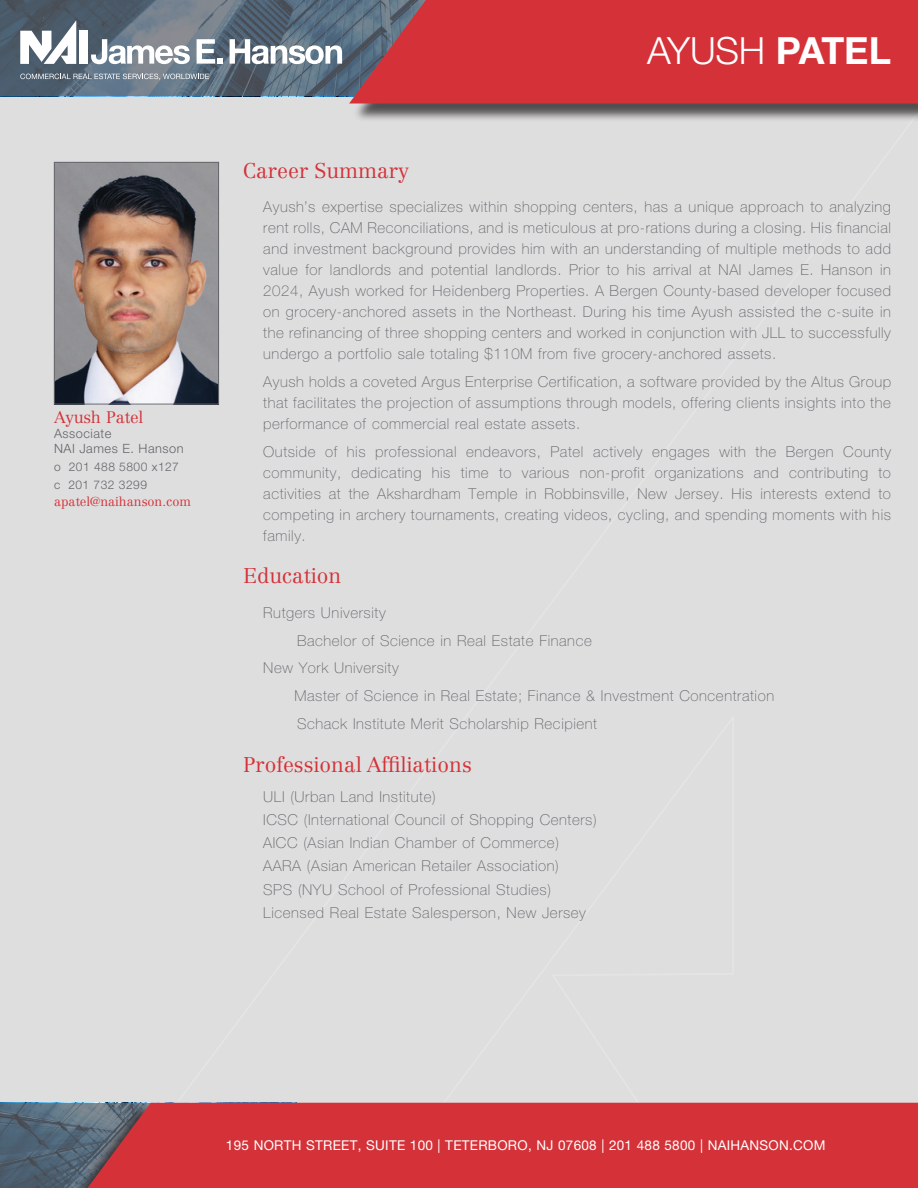
<style>
.page{position:relative;width:918px;height:1188px;background:#dfdedf}
.page>*{position:absolute;margin:0;border:0;box-sizing:border-box;transform-origin:0 0}
.t1{font:300 37.5px "Helvetica Neue LT Std";letter-spacing:-.01em;color:#fff}
.t2{font:300 21px "Centennial LT Std";color:#d43238}
.Subhead{font:300 16.5px "Centennial LT Std";letter-spacing:-.01em;color:#d43238}
.Subhead-2{font:100 15px/21px "Helvetica Neue LT Std";letter-spacing:.04em;color:#64656a;text-align:justify}
.t3{font:13.5px "Helvetica Neue LT Std";letter-spacing:.02em;color:#fff}
.t4{font:300 12.75px "Helvetica Neue LT Std";letter-spacing:.04em;color:#64656a}
.t5{font:300 12.75px "Centennial LT Std";color:#d43238}
.t6{font:300 12px "Helvetica Neue LT Std";letter-spacing:.04em;color:#64656a}
.s1{font-weight:700}
</style>
<div class="page">
<img style="left:56px;top:164px;width:161px;height:238px">
<div style="left:54px;top:162px;width:165px;height:242px;border:1px solid #64656a"></div>
<svg style="left:0;top:0;width:349px;height:96px"></svg>
<div style="left:352px;top:0;width:566px;height:122px;background:#231f20;opacity:.75"></div>
<svg style="left:349px;top:0;width:569px;height:104px;fill:#d43238"></svg>
<svg style="left:0;top:1103px;width:54px;height:85px;fill:#4d6174"></svg>
<div style="left:54px;top:1103px;width:864px;height:85px;background:#231f20;opacity:.75"></div>
<div style="left:87px;top:1103px;width:831px;height:85px;background:#d43238"></div>
<div style="left:79px;top:31px;width:9px;height:33px;background:#fff"></div>
<svg style="left:20px;top:20px;width:56px;height:44px"></svg>
<svg style="left:91px;top:39px;width:99px;height:25px"></svg>
<svg style="left:197px;top:39px;width:25px;height:25px"></svg>
<svg style="left:230px;top:39px;width:112px;height:25px"></svg>
<svg style="left:20px;top:74px;width:189px;height:6px"></svg>
<p class="Subhead" style="left:54px;top:408px;width:91px">Ayush Patel</p>
<p class="t4" style="left:54px;top:426px;width:59px">Associate</p>
<p class="t4" style="left:54px;top:441px;width:131px">NAI James E. Hanson</p>
<p class="t6" style="left:54px;top:460px;width:126px">o 201 488 5800 x127</p>
<p class="t6" style="left:54px;top:478px;width:95px">c 201 732 3299</p>
<p class="t5" style="left:54px;top:494px;width:139px">apatel@naihanson.com</p>
<p class="t1" style="left:647px;top:27px;width:245px">AYUSH <span class="s1">PATEL</span></p>
<p class="t2" style="left:243px;top:158px;width:168px">Career Summary</p>
<p class="Subhead-2" style="left:263px;top:196px;width:629px">Ayush’s expertise specializes within shopping centers, has a unique approach to analyzing rent rolls, CAM Reconciliations, and is meticulous at pro-rations during a closing. His financial and investment background provides him with an understanding of multiple methods to add value for landlords and potential landlords. Prior to his arrival at NAI James E. Hanson in 2024, Ayush worked for Heidenberg Properties. A Bergen County-based developer focused on grocery-anchored assets in the Northeast. During his time Ayush assisted the c-suite in the refinancing of three shopping centers and worked in conjunction with JLL to successfully undergo a portfolio sale totaling $110M from five grocery-anchored assets.</p>
<p class="Subhead-2" style="left:263px;top:371px;width:629px">Ayush holds a coveted Argus Enterprise Certification, a software provided by the Altus Group that facilitates the projection of assumptions through models, offering clients insights into the performance of commercial real estate assets.</p>
<p class="Subhead-2" style="left:263px;top:441px;width:629px">Outside of his professional endeavors, Patel actively engages with the Bergen County community, dedicating his time to various non-profit organizations and contributing to activities at the Akshardham Temple in Robbinsville, New Jersey. His interests extend to competing in archery tournaments, creating videos, cycling, and spending moments with his family.</p>
<p class="t2" style="left:243px;top:564px;width:100px">Education</p>
<p class="Subhead-2" style="left:263px;top:602px;width:124px">Rutgers University</p>
<p class="Subhead-2" style="left:297px;top:630px;width:296px">Bachelor of Science in Real Estate Finance</p>
<p class="Subhead-2" style="left:263px;top:658px;width:137px">New York University</p>
<p class="Subhead-2" style="left:294px;top:685px;width:481px">Master of Science in Real Estate; Finance &amp; Investment Concentration</p>
<p class="Subhead-2" style="left:297px;top:713px;width:302px">Schack Institute Merit Scholarship Recipient</p>
<p class="t2" style="left:243px;top:752px;width:230px">Professional Affiliations</p>
<p class="Subhead-2" style="left:263px;top:786px;width:174px">ULI (Urban Land Institute)</p>
<p class="Subhead-2" style="left:263px;top:809px;width:335px">ICSC (International Council of Shopping Centers)</p>
<p class="Subhead-2" style="left:263px;top:832px;width:297px">AICC (Asian Indian Chamber of Commerce)</p>
<p class="Subhead-2" style="left:263px;top:856px;width:297px">AARA (Asian American Retailer Association)</p>
<p class="Subhead-2" style="left:263px;top:879px;width:289px">SPS (NYU School of Professional Studies)</p>
<p class="Subhead-2" style="left:263px;top:902px;width:324px">Licensed Real Estate Salesperson, New Jersey</p>
<p class="t3" style="left:226px;top:1137px;width:601px">195 NORTH STREET, SUITE 100 | TETERBORO, NJ 07608 | 201 488 5800 | NAIHANSON.COM</p>
</div>
